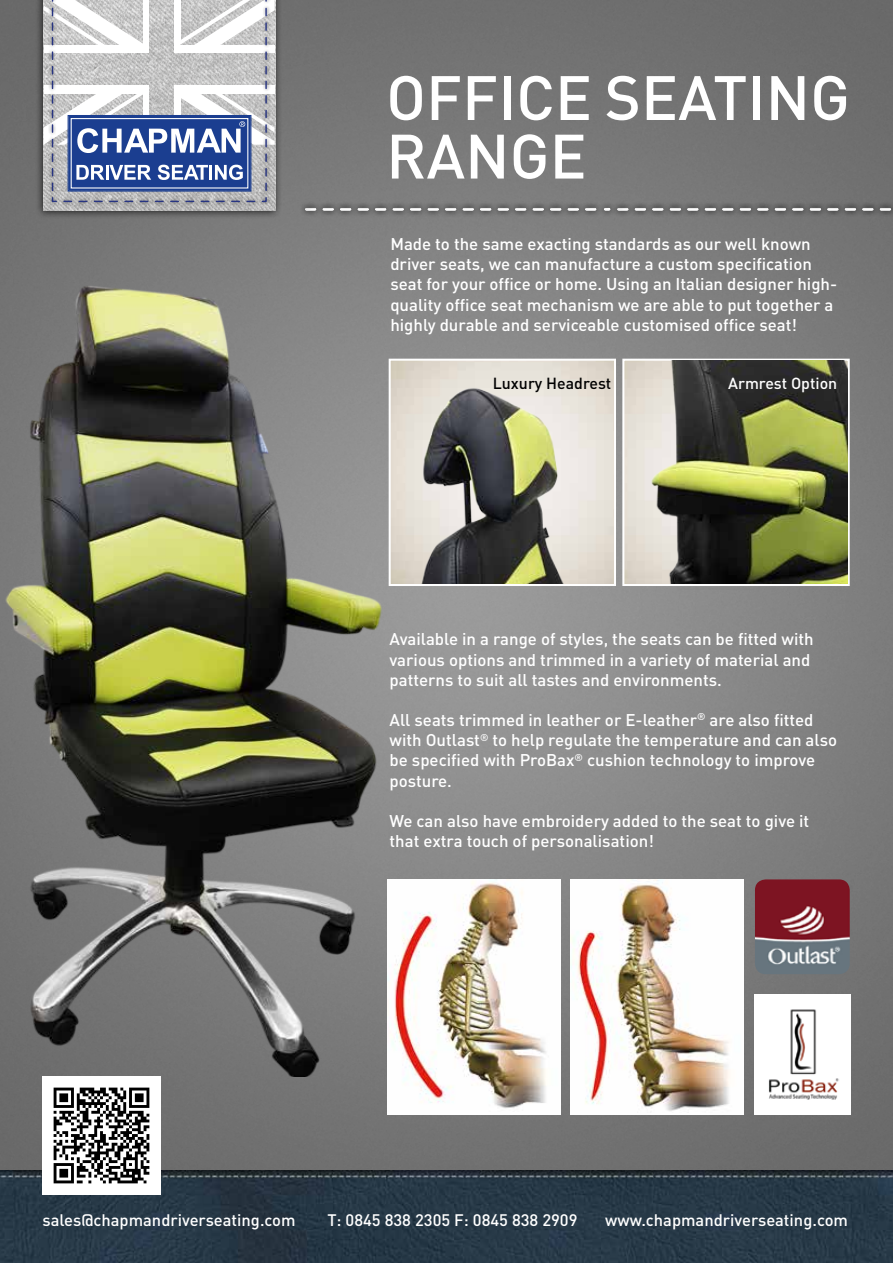
<style>
.page{position:relative;width:893px;height:1263px;background:#fff}
.page>*{position:absolute;margin:0;border:0;box-sizing:border-box;transform-origin:0 0}
.t1{font:500 61.65px/58.5px "DIN";color:#fff}
.t2{font:500 16.8px/20.1px "DIN";color:#fff}
.t3{font:500 16.5px "DIN";color:#fff}
.t4{font:500 15.9px "DIN";color:#000}
.t5{font:500 15.9px "DIN";color:#fff}
</style>
<div class="page">
<img style="left:0;top:0;width:893px;height:1170px">
<div style="left:35px;top:0;width:248px;height:219px;background:#000;opacity:.75"></div>
<img style="left:43px;top:203px;width:232px;height:8px">
<svg style="left:43px;top:0;width:232px;height:203px"></svg>
<img style="left:0;top:1170px;width:893px;height:93px">
<img style="left:440px;top:362px;width:173px;height:221px">
<div style="left:389px;top:359px;width:227px;height:227px;border:2px solid #fff"></div>
<div style="left:622px;top:359px;width:228px;height:227px;border:2px solid #fff"></div>
<img style="left:570px;top:879px;width:173px;height:235px">
<img style="left:387px;top:879px;width:174px;height:235px">
<img style="left:754px;top:994px;width:96px;height:120px">
<img style="left:755px;top:879px;width:95px;height:95px">
<img style="left:0;top:245px;width:440px;height:831px">
<img style="left:409px;top:367px;width:196px;height:217px">
<img style="left:626px;top:360px;width:222px;height:224px">
<div style="left:611px;top:201px;width:282px;height:17px;background:#000;opacity:.92"></div>
<div style="left:617px;top:206px;width:276px;height:6px;background:#000;opacity:.75"></div>
<div style="left:298px;top:201px;width:319px;height:17px;background:#000;opacity:.92"></div>
<div style="left:304px;top:206px;width:309px;height:6px;background:#000;opacity:.75"></div>
<img style="left:43px;top:1077px;width:117px;height:117px">
<h1 class="t1" style="left:386px;top:66px;width:465px">OFFICE SEATING<br>RANGE</h1>
<p class="t2" style="left:390px;top:233px;width:448px">Made to the same exacting standards as our well known driver seats, we can manufacture a custom specification seat for your office or home. Using an Italian designer high&shy;quality office seat mechanism we are able to put together a highly durable and serviceable customised office seat!</p>
<p class="t4" style="left:493px;top:373px;width:120px">Luxury Headrest</p>
<p class="t5" style="left:728px;top:373px;width:111px">Armrest Option</p>
<p class="t2" style="left:390px;top:629px;width:426px">Available in a range of styles, the seats can be fitted with various options and trimmed in a variety of material and patterns to suit all tastes and environments.</p>
<p class="t2" style="left:390px;top:709px;width:449px">All seats trimmed in leather or E-leather<sup>®</sup> are also fitted with Outlast<sup>®</sup> to help regulate the temperature and can also be specified with ProBax<sup>®</sup> cushion technology to improve posture.</p>
<p class="t2" style="left:390px;top:810px;width:421px">We can also have embroidery added to the seat to give it that extra touch of personalisation!</p>
<p class="t3" style="left:43px;top:1210px;width:255px">sales@chapmandriverseating.com</p>
<p class="t3" style="left:327px;top:1210px;width:252px">T: 0845 838 2305 F: 0845 838 2909</p>
<p class="t3" style="left:605px;top:1210px;width:244px">www.chapmandriverseating.com</p>
</div>
